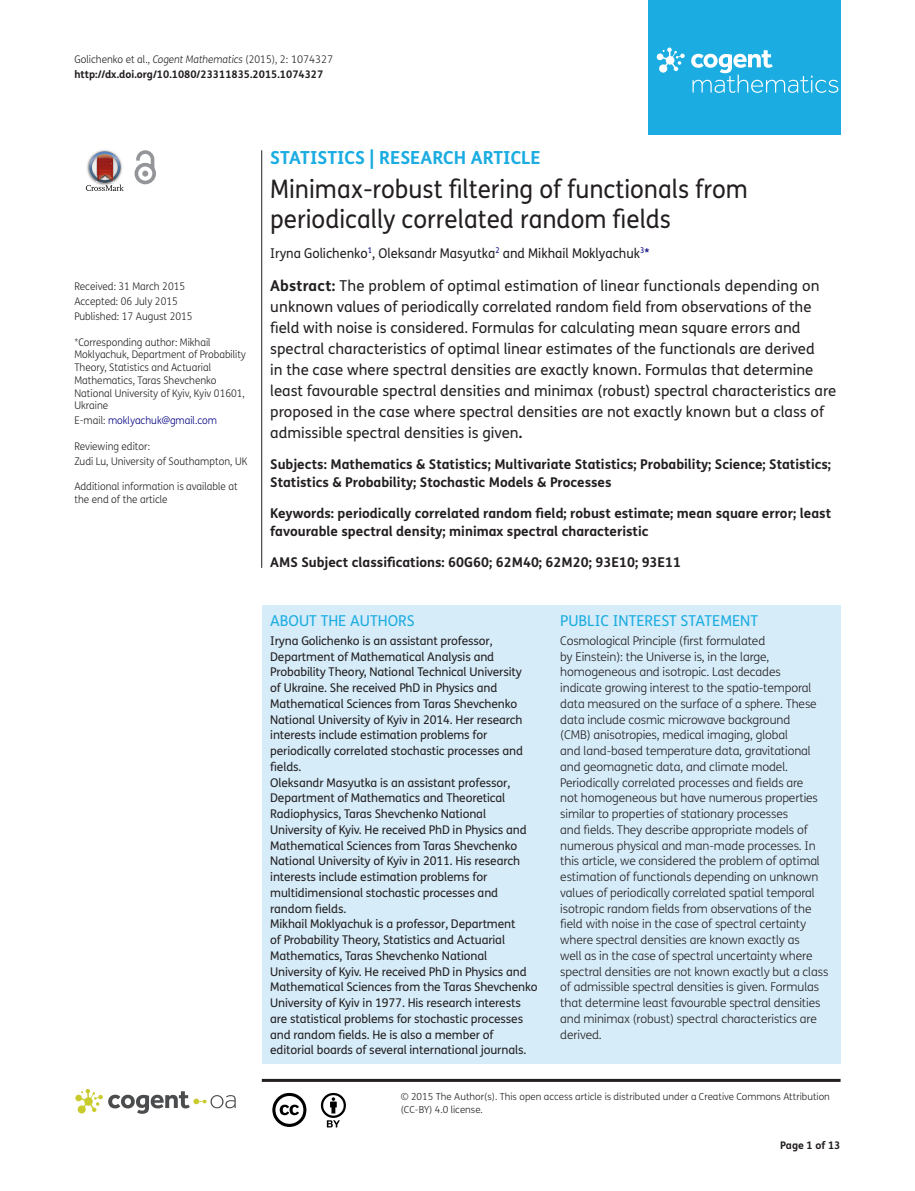
<style>
.page{position:relative;width:915px;height:1191px;background:#fff}
.page>*{position:absolute;margin:0;border:0;box-sizing:border-box;transform-origin:0 0}
.t1{font:25.5px/30px "FS Me Pro";color:#231f20;scale:.95 1}
.t2{font:700 18px "FS Me Pro";color:#1bace1}
.t3{font:15px/21px "FS Me Pro";color:#231f20}
.t4{font:15px "FS Me Pro";color:#1bace1}
.t5{font:700 13.5px/18px "FS Me Pro";color:#231f20}
.t6{font:13.5px "FS Me Pro";color:#231f20;scale:.95 1}
.t7{font:300 12px/15.8px "FS Me Pro";letter-spacing:-.01em;color:#231f20}
.t8{font:12px/15.8px "FS Me Pro";letter-spacing:-.01em;color:#231f20}
.t9{font:300 10.5px/12.8px "FS Me Pro";color:#231f20;scale:.95 1}
.t10{font:700 10.5px/15px "FS Me Pro";color:#231f20}
.t11{font:300 10.5px "FS Me Pro";color:#000080;scale:.95 1}
.t12{font:300 9.75px/12.8px "FS Me Pro";color:#231f20}
.s1{font-weight:300}
.s2{font-weight:300;font-style:italic}
.s3{color:#231f20}
.s4{color:#000080}
.s5{font-weight:700}
</style>
<div class="page">
<div style="left:648px;top:0;width:192px;height:134px;background:#1bace1"></div>
<svg style="left:656px;top:48px;width:28px;height:25px"></svg>
<svg style="left:691px;top:50px;width:147px;height:43px"></svg>
<div style="left:261px;top:606px;width:579px;height:457px;background:#d6ecf9"></div>
<svg style="left:86px;top:151px;width:38px;height:40px"></svg>
<svg style="left:134px;top:150px;width:22px;height:34px"></svg>
<hr style="left:261px;top:150px;width:1px;height:418px;background:#231f20">
<hr style="left:262px;top:1078px;width:578px;height:3px;background:#231f20">
<svg style="left:75px;top:1089px;width:161px;height:24px"></svg>
<svg style="left:272px;top:1093px;width:34px;height:34px"></svg>
<svg style="left:321px;top:1093px;width:25px;height:34px"></svg>
<p class="t10" style="left:74px;top:51px;width:260px"><span class="s1">Golichenko et al.,</span> <span class="s2">Cogent Mathematics</span> <span class="s1">(2015), 2: 1074327 </span>http://dx.doi.org/10.1080/23311835.2015.1074327</p>
<p class="t9" style="left:74px;top:279px;width:126px;line-height:14.9px">Received: 31 March 2015<br>Accepted: 06 July 2015<br>Published: 17 August 2015</p>
<p class="t9" style="left:74px;top:335px;width:182px">*Corresponding author: Mikhail<br>Moklyachuk, Department of Probability<br>Theory, Statistics and Actuarial<br>Mathematics, Taras Shevchenko<br>National University of Kyiv, Kyiv 01601,<br>Ukraine</p>
<p class="t11" style="left:74px;top:413px;width:152px"><span class="s3">E-mail:</span> moklyachuk@gmail.com</p>
<p class="t9" style="left:74px;top:438px;width:183px;line-height:14.9px">Reviewing editor:<br>Zudi Lu, University of Southampton, UK</p>
<p class="t9" style="left:74px;top:480px;width:173px">Additional information is available at the end of the article</p>
<h2 class="t2" style="left:270px;top:143px;width:272px">STATISTICS | RESEARCH ARTICLE</h2>
<h1 class="t1" style="left:270px;top:174px;width:504px">Minimax-robust filtering of functionals from periodically correlated random fields</h1>
<p class="t6" style="left:270px;top:243px;width:400px">Iryna Golichenko<sup>1</sup>, Oleksandr Masyutka<sup>2</sup> and Mikhail Moklyachuk<sup>3</sup><span class="s4">*</span></p>
<p class="t3" style="left:270px;top:275px;width:567px"><span class="s5">Abstract:</span> The problem of optimal estimation of linear functionals depending on unknown values of periodically correlated random field from observations of the field with noise is considered. Formulas for calculating mean square errors and spectral characteristics of optimal linear estimates of the functionals are derived<br>in the case where spectral densities are exactly known. Formulas that determine least favourable spectral densities and minimax (robust) spectral characteristics are proposed in the case where spectral densities are not exactly known but a class of admissible spectral densities is given<span class="s5">.</span></p>
<p class="t5" style="left:270px;top:455px;width:562px">Subjects: Mathematics &amp; Statistics; Multivariate Statistics; Probability; Science; Statistics;<br>Statistics &amp; Probability; Stochastic Models &amp; Processes</p>
<p class="t5" style="left:270px;top:503px;width:562px">Keywords: periodically correlated random field; robust estimate; mean square error; least favourable spectral density; minimax spectral characteristic</p>
<p class="t5" style="left:270px;top:552px;width:412px">AMS Subject classifications: 60G60; 62M40; 62M20; 93E10; 93E11</p>
<p class="t4" style="left:270px;top:610px;width:146px">ABOUT THE AUTHORS</p>
<p class="t8" style="left:270px;top:632px;width:269px">Iryna Golichenko is an assistant professor, Department of Mathematical Analysis and Probability Theory, National Technical University<br>of Ukraine. She received PhD in Physics and Mathematical Sciences from Taras Shevchenko National University of Kyiv in 2014. Her research interests include estimation problems for periodically correlated stochastic processes and fields.<br>Oleksandr Masyutka is an assistant professor, Department of Mathematics and Theoretical Radiophysics, Taras Shevchenko National University of Kyiv. He received PhD in Physics and Mathematical Sciences from Taras Shevchenko National University of Kyiv in 2011. His research interests include estimation problems for multidimensional stochastic processes and random fields.<br>Mikhail Moklyachuk is a professor, Department<br>of Probability Theory, Statistics and Actuarial Mathematics, Taras Shevchenko National University of Kyiv. He received PhD in Physics and Mathematical Sciences from the Taras Shevchenko University of Kyiv in 1977. His research interests are statistical problems for stochastic processes and random fields. He is also a member of editorial boards of several international journals.</p>
<p class="t4" style="left:560px;top:610px;width:199px">PUBLIC INTEREST STATEMENT</p>
<p class="t7" style="left:560px;top:632px;width:269px">Cosmological Principle (first formulated<br>by Einstein): the Universe is, in the large, homogeneous and isotropic. Last decades<br>indicate growing interest to the spatio-temporal data measured on the surface of a sphere. These data include cosmic microwave background<br>(CMB) anisotropies, medical imaging, global<br>and land-based temperature data, gravitational and geomagnetic data, and climate model.<br>Periodically correlated processes and fields are<br>not homogeneous but have numerous properties similar to properties of stationary processes<br>and fields. They describe appropriate models of numerous physical and man-made processes. In this article, we considered the problem of optimal estimation of functionals depending on unknown values of periodically correlated spatial temporal isotropic random fields from observations of the field with noise in the case of spectral certainty where spectral densities are known exactly as<br>well as in the case of spectral uncertainty where spectral densities are not known exactly but a class of admissible spectral densities is given. Formulas that determine least favourable spectral densities and minimax (robust) spectral characteristics are derived.</p>
<p class="t12" style="left:400px;top:1090px;width:430px">© 2015 The Author(s). This open access article is distributed under a Creative Commons Attribution (CC-BY) 4.0 license.</p>
<p class="t10" style="left:780px;top:1137px;width:62px">Page 1 of 13</p>
</div>
